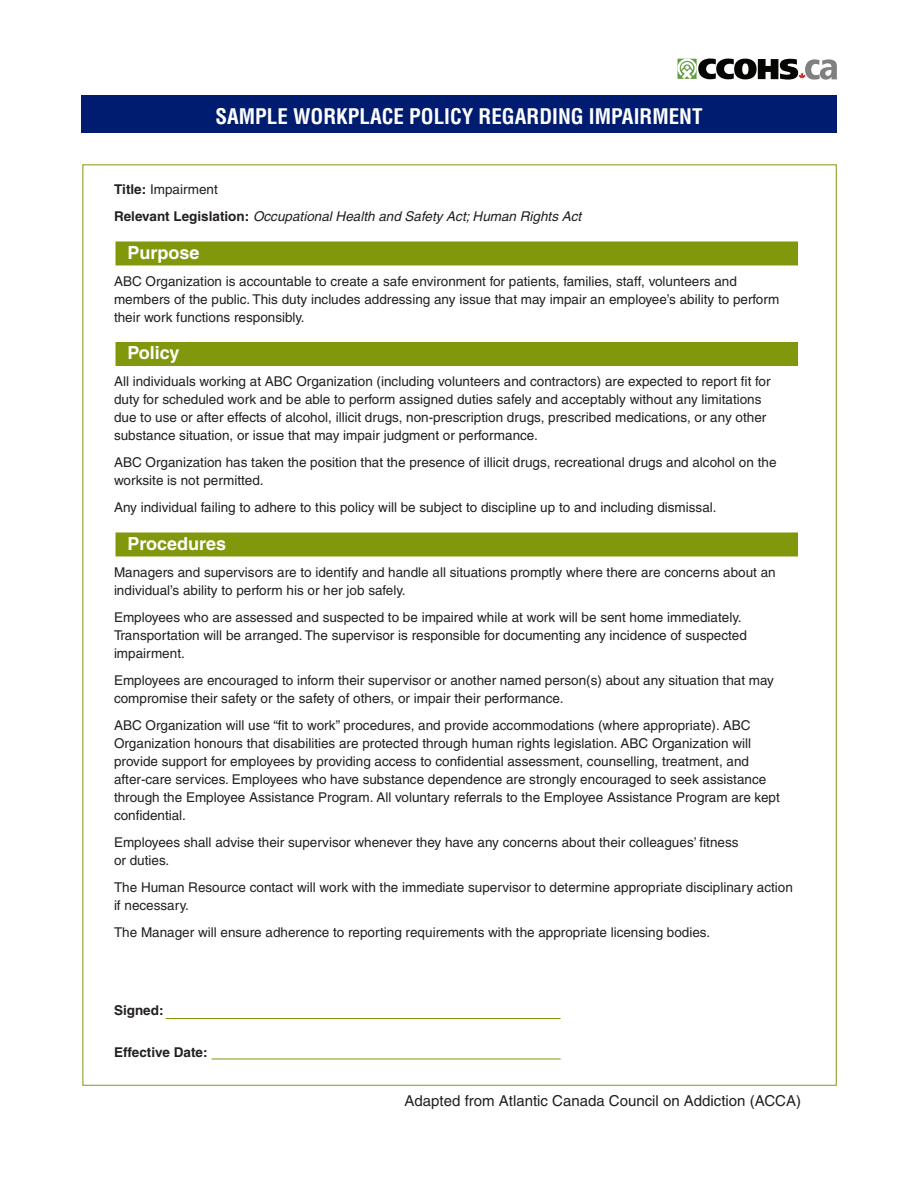
<style>
.page{position:relative;width:918px;height:1188px;background:#fff}
.page>*{position:absolute;margin:0;border:0;box-sizing:border-box;transform-origin:0 0}
.heading{font:700 condensed 21px "Helvetica";color:#fff}
.Appendices_heading{font:700 18px "Helvetica";color:#fff}
.Body_indent{font:15px "Helvetica";color:#231f20}
.body_appendix{font:13.5px/18px "Helvetica";color:#231f20}
.body_appendix-2{font:italic 13.5px "Helvetica";color:#231f20}
.body_appendix-3{font:700 13.5px "Helvetica";color:#231f20}
.s1{font-weight:700}
.s2{font-weight:700;font-style:normal}
</style>
<div class="page">
<div style="left:81px;top:96px;width:756px;height:37px;background:#001c70"></div>
<div style="left:116px;top:241px;width:682px;height:24px;background:#81980d"></div>
<div style="left:116px;top:342px;width:682px;height:24px;background:#81980d"></div>
<div style="left:116px;top:532px;width:682px;height:24px;background:#81980d"></div>
<hr style="left:166px;top:1018px;width:395px;height:1px;background:#81980d">
<hr style="left:212px;top:1059px;width:349px;height:1px;background:#81980d">
<svg style="left:677px;top:58px;width:160px;height:22px"></svg>
<p class="heading" style="left:215px;top:103px;width:489px">SAMPLE WORKPLACE POLICY REGARDING IMPAIRMENT</p>
<p class="body_appendix" style="left:114px;top:180px;width:105px"><span class="s1">Title:</span> Impairment</p>
<p class="body_appendix-2" style="left:114px;top:209px;width:469px"><span class="s2">Relevant Legislation:</span> Occupational Health and Safety Act; Human Rights Act</p>
<p class="Appendices_heading" style="left:128px;top:241px;width:74px">Purpose</p>
<p class="body_appendix" style="left:114px;top:272px;width:667px">ABC Organization is accountable to create a safe environment for patients, families, staff, volunteers and members of the public. This duty includes addressing any issue that may impair an employee’s ability to perform their work functions responsibly.</p>
<p class="Appendices_heading" style="left:128px;top:342px;width:54px">Policy</p>
<p class="body_appendix" style="left:114px;top:372px;width:658px">All individuals working at ABC Organization (including volunteers and contractors) are expected to report fit for duty for scheduled work and be able to perform assigned duties safely and acceptably without any limitations due to use or after effects of alcohol, illicit drugs, non-prescription drugs, prescribed medications, or any other substance situation, or issue that may impair judgment or performance.</p>
<p class="body_appendix" style="left:114px;top:453px;width:664px">ABC Organization has taken the position that the presence of illicit drugs, recreational drugs and alcohol on the worksite is not permitted.</p>
<p class="body_appendix" style="left:114px;top:498px;width:604px">Any individual failing to adhere to this policy will be subject to discipline up to and including dismissal.</p>
<p class="Appendices_heading" style="left:128px;top:532px;width:100px">Procedures</p>
<p class="body_appendix" style="left:114px;top:563px;width:663px">Managers and supervisors are to identify and handle all situations promptly where there are concerns about an individual’s ability to perform his or her job safely.</p>
<p class="body_appendix" style="left:114px;top:608px;width:634px">Employees who are assessed and suspected to be impaired while at work will be sent home immediately.<br>Transportation will be arranged. The supervisor is responsible for documenting any incidence of suspected impairment.</p>
<p class="body_appendix" style="left:114px;top:671px;width:661px">Employees are encouraged to inform their supervisor or another named person(s) about any situation that may compromise their safety or the safety of others, or impair their performance.</p>
<p class="body_appendix" style="left:114px;top:716px;width:667px">ABC Organization will use “fit to work” procedures, and provide accommodations (where appropriate). ABC Organization honours that disabilities are protected through human rights legislation. ABC Organization will provide support for employees by providing access to confidential assessment, counselling, treatment, and after-care services. Employees who have substance dependence are strongly encouraged to seek assistance through the Employee Assistance Program. All voluntary referrals to the Employee Assistance Program are kept confidential.</p>
<p class="body_appendix" style="left:114px;top:833px;width:626px">Employees shall advise their supervisor whenever they have any concerns about their colleagues’ fitness or duties.</p>
<p class="body_appendix" style="left:114px;top:878px;width:680px">The Human Resource contact will work with the immediate supervisor to determine appropriate disciplinary action if necessary.</p>
<p class="body_appendix" style="left:114px;top:923px;width:598px">The Manager will ensure adherence to reporting requirements with the appropriate licensing bodies.</p>
<p class="body_appendix-3" style="left:114px;top:1002px;width:51px">Signed:</p>
<p class="body_appendix-3" style="left:114px;top:1044px;width:95px">Effective Date:</p>
<p class="Body_indent" style="left:405px;top:1092px;width:398px">Adapted from Atlantic Canada Council on Addiction (ACCA)</p>
</div>
